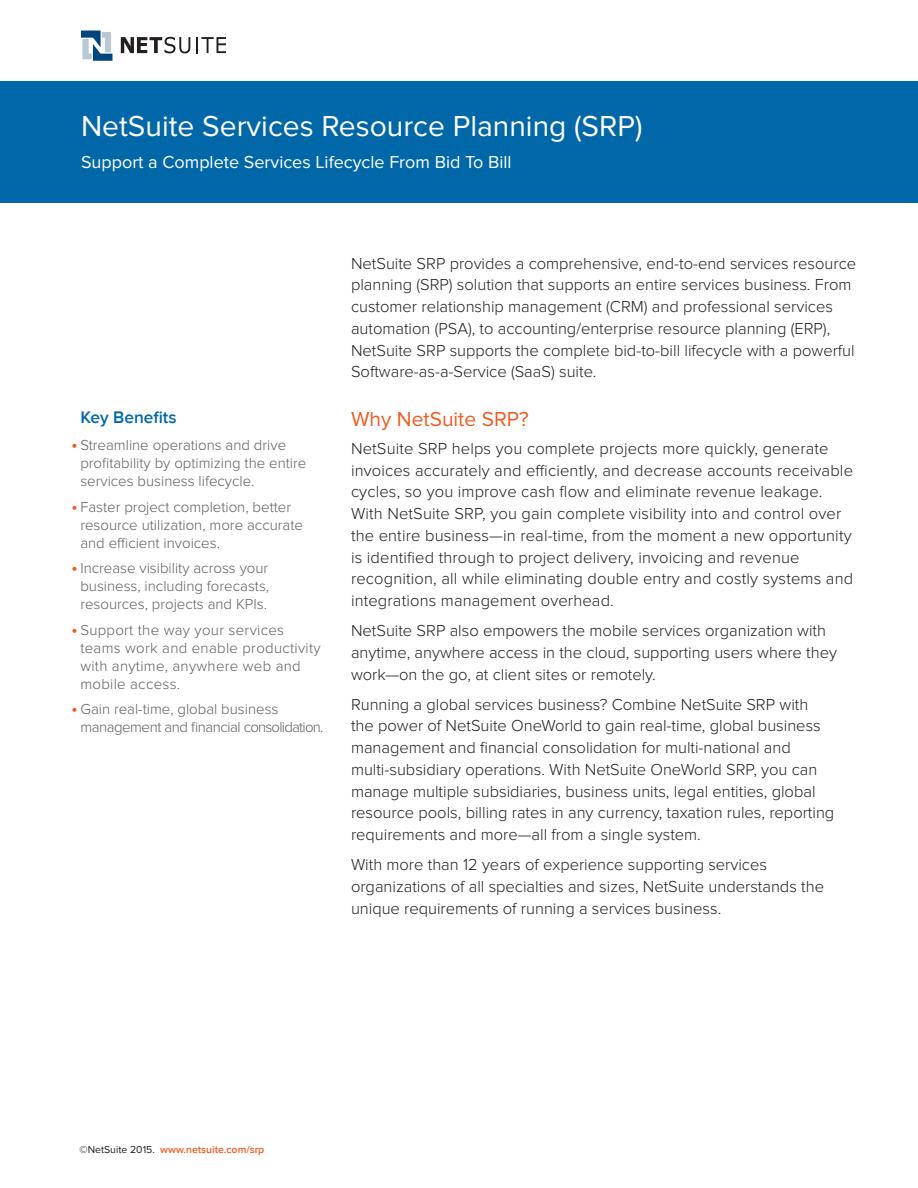
<style>
.page{position:relative;width:918px;height:1188px;background:#fff}
.page>*{position:absolute;margin:0;border:0;box-sizing:border-box;transform-origin:0 0}
.t1{font:30px "Proxima Nova";color:#fff}
.Subhead_1{font:21px "Proxima Nova";color:#f25b21}
.Subtitle{font:18px "Proxima Nova";color:#fff}
.t2{font:600 17.25px "Proxima Nova";color:#0068a9}
.General_Text{font:300 16.5px/21.8px "Proxima Nova";color:#231f20}
.t3{font:300 15px/18px "Proxima Nova";color:#5f5f62}
.t4{font:300 15px/18px "Proxima Nova";letter-spacing:.02em;color:#5f5f62}
.t5{font:300 15px/18px "Proxima Nova";letter-spacing:-.03em;color:#5f5f62}
.t6{font:600 10.5px "Proxima Nova";color:#f25b21}
.s1{font-weight:600;font-size:17.25px;color:#f25b21}
.s2{font-weight:400;color:#231f20}
</style>
<div class="page">
<svg style="left:81px;top:31px;width:31px;height:30px"></svg>
<svg style="left:121px;top:37px;width:69px;height:16px"></svg>
<svg style="left:196px;top:37px;width:30px;height:16px"></svg>
<div style="left:0;top:81px;width:918px;height:121px;background:#0068a9"></div>
<p class="t1" style="left:81px;top:109px;width:563px">NetSuite Services Resource Planning (SRP)</p>
<p class="Subtitle" style="left:81px;top:152px;width:432px">Support a Complete Services Lifecycle From Bid To Bill</p>
<p class="t2" style="left:80px;top:408px;width:98px">Key Benefits</p>
<p class="t3" style="left:80px;top:437px;width:228px;text-indent:-9px"><span class="s1">•</span> Streamline operations and drive profitability by optimizing the entire services business lifecycle.</p>
<p class="t3" style="left:80px;top:498px;width:224px;text-indent:-9px"><span class="s1">•</span> Faster project completion, better resource utilization, more accurate and efficient invoices.</p>
<p class="t3" style="left:80px;top:560px;width:190px;text-align:justify;text-indent:-9px"><span class="s1">•</span> Increase visibility across your business, including forecasts, resources, projects and KPIs.</p>
<p class="t4" style="left:80px;top:621px;width:242px;text-indent:-9px"><span class="s1">•</span> Support the way your services teams work and enable productivity with anytime, anywhere web and mobile access.</p>
<p class="t5" style="left:80px;top:701px;width:245px;text-indent:-9px"><span class="s1">•</span> Gain real-time, global business management and financial consolidation.</p>
<p class="General_Text" style="left:351px;top:252px;width:507px">NetSuite SRP provides a comprehensive, end-to-end services resource planning (SRP) solution that supports an entire services business. From customer relationship management (CRM) and professional services automation (PSA), to accounting/enterprise resource planning (ERP), NetSuite SRP supports the complete bid-to-bill lifecycle with a powerful Software-as-a-Service (SaaS) suite.</p>
<p class="Subhead_1" style="left:351px;top:407px;width:179px">Why NetSuite SRP?</p>
<p class="General_Text" style="left:351px;top:438px;width:504px">NetSuite SRP helps you complete projects more quickly, generate invoices accurately and efficiently, and decrease accounts receivable cycles, so you improve cash flow and eliminate revenue leakage.<br>With NetSuite SRP, you gain complete visibility into and control over the entire business—in real-time, from the moment a new opportunity is identified through to project delivery, invoicing and revenue recognition, all while eliminating double entry and costly systems and integrations management overhead.</p>
<p class="General_Text" style="left:351px;top:620px;width:487px">NetSuite SRP also empowers the mobile services organization with anytime, anywhere access in the cloud, supporting users where they work—on the go, at client sites or remotely.</p>
<p class="General_Text" style="left:351px;top:693px;width:485px">Running a global services business? Combine NetSuite SRP with the power of NetSuite OneWorld to gain real-time, global business management and financial consolidation for multi-national and multi-subsidiary operations. With NetSuite OneWorld SRP, you can manage multiple subsidiaries, business units, legal entities, global resource pools, billing rates in any currency, taxation rules, reporting requirements and more—all from a single system.</p>
<p class="General_Text" style="left:351px;top:854px;width:475px">With more than 12 years of experience supporting services organizations of all specialties and sizes, NetSuite understands the unique requirements of running a services business.</p>
<p class="t6" style="left:80px;top:1143px;width:186px"><span class="s2">©NetSuite 2015.</span> www.netsuite.com/srp</p>
</div>
